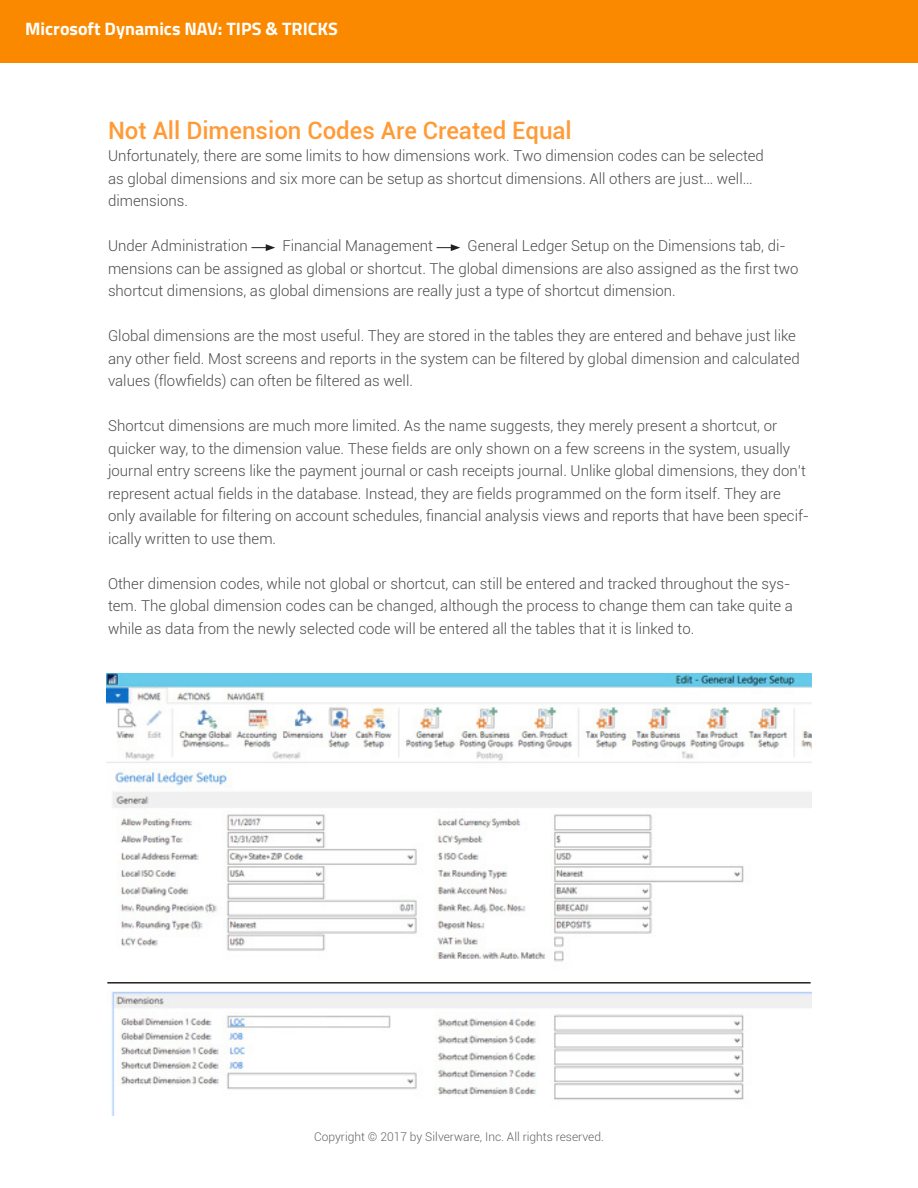
<style>
.page{position:relative;width:918px;height:1188px;background:#fff}
.page>*{position:absolute;margin:0;border:0;box-sizing:border-box;transform-origin:0 0}
.t1{font:500 24px "Roboto";color:#ff9b37}
.t2{font:700 18px "Titillium";color:#fff}
.t3{font:300 15px/22.5px "Roboto";color:#4b4c4d}
.t4{font:300 12px "Roboto";color:#636366}
</style>
<div class="page">
<div style="left:0;top:0;width:918px;height:62px;background:#fa8900"></div>
<svg style="left:251px;top:244px;width:24px;height:7px"></svg>
<svg style="left:437px;top:244px;width:23px;height:7px"></svg>
<img style="left:106px;top:673px;width:706px;height:443px">
<hr style="left:107px;top:982px;width:704px;height:2px;background:#231f20">
<p class="t2" style="left:25px;top:15px;width:314px">Microsoft Dynamics NAV: TIPS &amp; TRICKS</p>
<p class="t1" style="left:108px;top:113px;width:465px">Not All Dimension Codes Are Created Equal</p>
<p class="t3" style="left:108px;top:144px;width:657px">Unfortunately, there are some limits to how dimensions work. Two dimension codes can be selected as global dimensions and six more can be setup as shortcut dimensions. All others are just… well… dimensions.</p>
<p class="t3" style="left:108px;top:234px;width:141px">Under Administration</p>
<p class="t3" style="left:283px;top:234px;width:152px">Financial Management</p>
<p class="t3" style="left:108px;top:234px;width:692px;text-indent:360px">General Ledger Setup on the Dimensions tab, di&shy;mensions can be assigned as global or shortcut. The global dimensions are also assigned as the first two shortcut dimensions, as global dimensions are really just a type of shortcut dimension.</p>
<p class="t3" style="left:108px;top:324px;width:693px">Global dimensions are the most useful. They are stored in the tables they are entered and behave just like any other field. Most screens and reports in the system can be filtered by global dimension and calculated values (flowfields) can often be filtered as well.</p>
<p class="t3" style="left:108px;top:414px;width:703px">Shortcut dimensions are much more limited. As the name suggests, they merely present a shortcut, or quicker way, to the dimension value. These fields are only shown on a few screens in the system, usually journal entry screens like the payment journal or cash receipts journal. Unlike global dimensions, they don’t represent actual fields in the database. Instead, they are fields programmed on the form itself. They are only available for filtering on account schedules, financial analysis views and reports that have been specif&shy;ically written to use them.</p>
<p class="t3" style="left:108px;top:572px;width:686px">Other dimension codes, while not global or shortcut, can still be entered and tracked throughout the sys&shy;tem. The global dimension codes can be changed, although the process to change them can take quite a while as data from the newly selected code will be entered all the tables that it is linked to.</p>
<p class="t4" style="left:314px;top:1129px;width:291px">Copyright © 2017 by Silverware, Inc. All rights reserved.</p>
</div>
